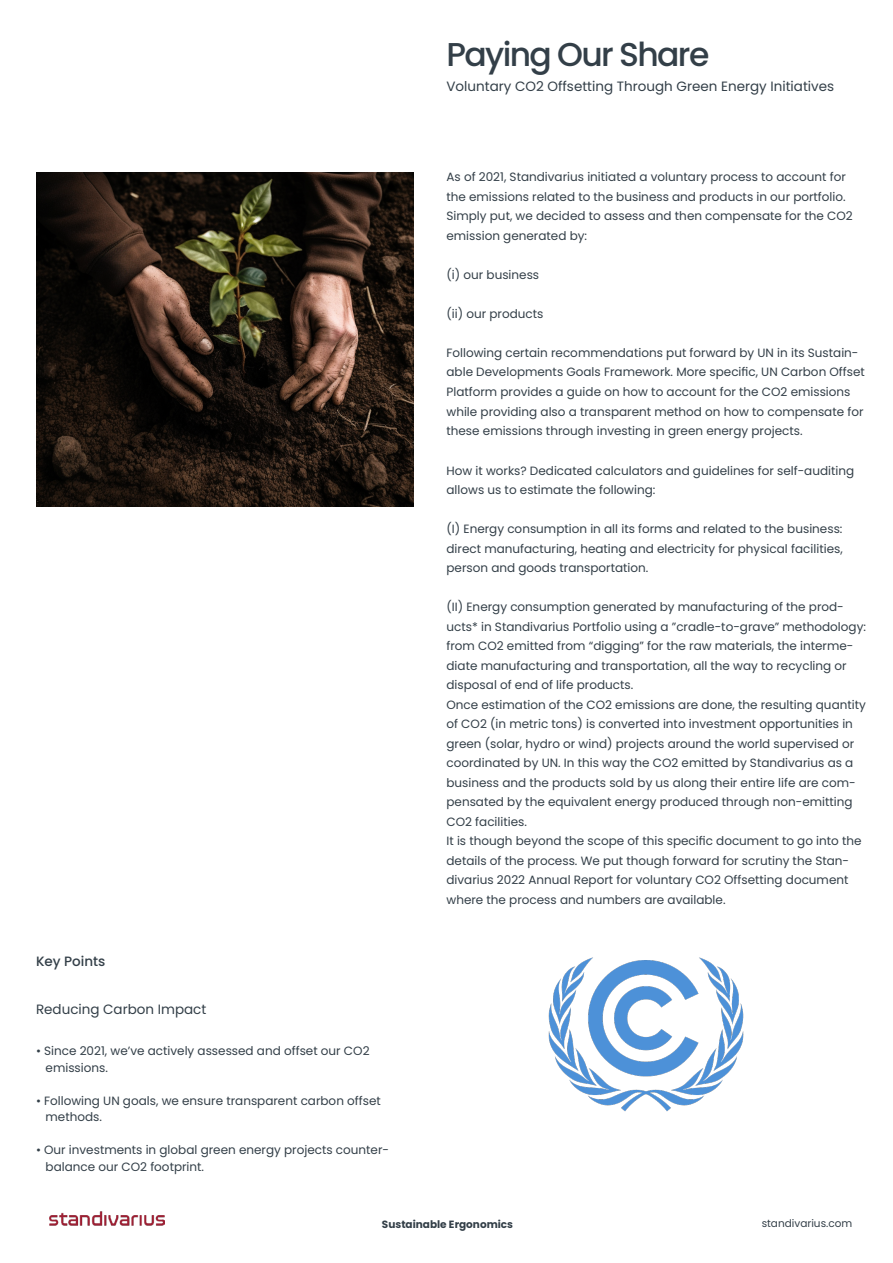
<style>
.page{position:relative;width:893px;height:1263px;background:#fff}
.page>*{position:absolute;margin:0;border:0;box-sizing:border-box;transform-origin:0 0}
.t1{font:500 33px "Poppins";letter-spacing:-.05em;color:#333f48}
.t2{font:13.5px "Poppins";color:#333f48}
.t3{font:500 13.5px "Poppins";color:#333f48}
.t4{font:12px/19.5px "Poppins";color:#333f48}
.t5{font:700 10.5px "Poppins";color:#333f48}
.t6{font:10.5px "Poppins";color:#333f48}
</style>
<div class="page">
<img style="left:50px;top:1211px;width:115px;height:15px">
<img style="left:37px;top:172px;width:376px;height:334px">
<img style="left:548px;top:957px;width:196px;height:155px">
<h1 class="t1" style="left:446px;top:35px;width:264px">Paying Our Share</h1>
<p class="t2" style="left:446px;top:78px;width:389px">Voluntary CO2 Offsetting Through Green Energy Initiatives</p>
<p class="t3" style="left:36px;top:953px;width:71px">Key Points</p>
<p class="t2" style="left:36px;top:1001px;width:172px">Reducing Carbon Impact</p>
<p class="t4" style="left:46px;top:1043px;width:325px;line-height:16.5px;text-indent:-10px">• Since 2021, we’ve actively assessed and offset our CO2 emissions.</p>
<p class="t4" style="left:46px;top:1092px;width:337px;line-height:16.5px;text-indent:-10px">• Following UN goals, we ensure transparent carbon offset methods.</p>
<p class="t4" style="left:46px;top:1142px;width:345px;line-height:16.5px;text-indent:-10px">• Our investments in global green energy projects counter&shy;balance our CO2 footprint.</p>
<p class="t4" style="left:446px;top:168px;width:408px">As of 2021, Standivarius initiated a voluntary process to account for the emissions related to the business and products in our portfolio.<br>Simply put, we decided to assess and then compensate for the CO2 emission generated by:</p>
<p class="t4" style="left:446px;top:265px;width:94px">(i) our business</p>
<p class="t4" style="left:446px;top:304px;width:99px">(ii) our products</p>
<p class="t4" style="left:446px;top:343px;width:420px">Following certain recommendations put forward by UN in its Sustain&shy;able Developments Goals Framework. More specific, UN Carbon Offset Platform provides a guide on how to account for the CO2 emissions while providing also a transparent method on how to compensate for these emissions through investing in green energy projects.</p>
<p class="t4" style="left:446px;top:461px;width:409px">How it works? Dedicated calculators and guidelines for self-auditing allows us to estimate the following:</p>
<p class="t4" style="left:446px;top:519px;width:398px;text-align:justify">(I) Energy consumption in all its forms and related to the business: direct manufacturing, heating and electricity for physical facilities, person and goods transportation.</p>
<p class="t4" style="left:446px;top:597px;width:421px">(II) Energy consumption generated by manufacturing of the prod&shy;ucts* in Standivarius Portfolio using a ”cradle-to-grave” methodology: from CO2 emitted from “digging” for the raw materials, the interme&shy;diate manufacturing and transportation, all the way to recycling or disposal of end of life products.<br>Once estimation of the CO2 emissions are done, the resulting quantity of CO2 (in metric tons) is converted into investment opportunities in green (solar, hydro or wind) projects around the world supervised or coordinated by UN. In this way the CO2 emitted by Standivarius as a business and the products sold by us along their entire life are com&shy;pensated by the equivalent energy produced through non-emitting CO2 facilities.<br>It is though beyond the scope of this specific document to go into the details of the process. We put though forward for scrutiny the Stan&shy;divarius 2022 Annual Report for voluntary CO2 Offsetting document where the process and numbers are available.</p>
<p class="t5" style="left:382px;top:1218px;width:133px">Sustainable Ergonomics</p>
<p class="t6" style="left:762px;top:1217px;width:92px">standivarius.com</p>
</div>
